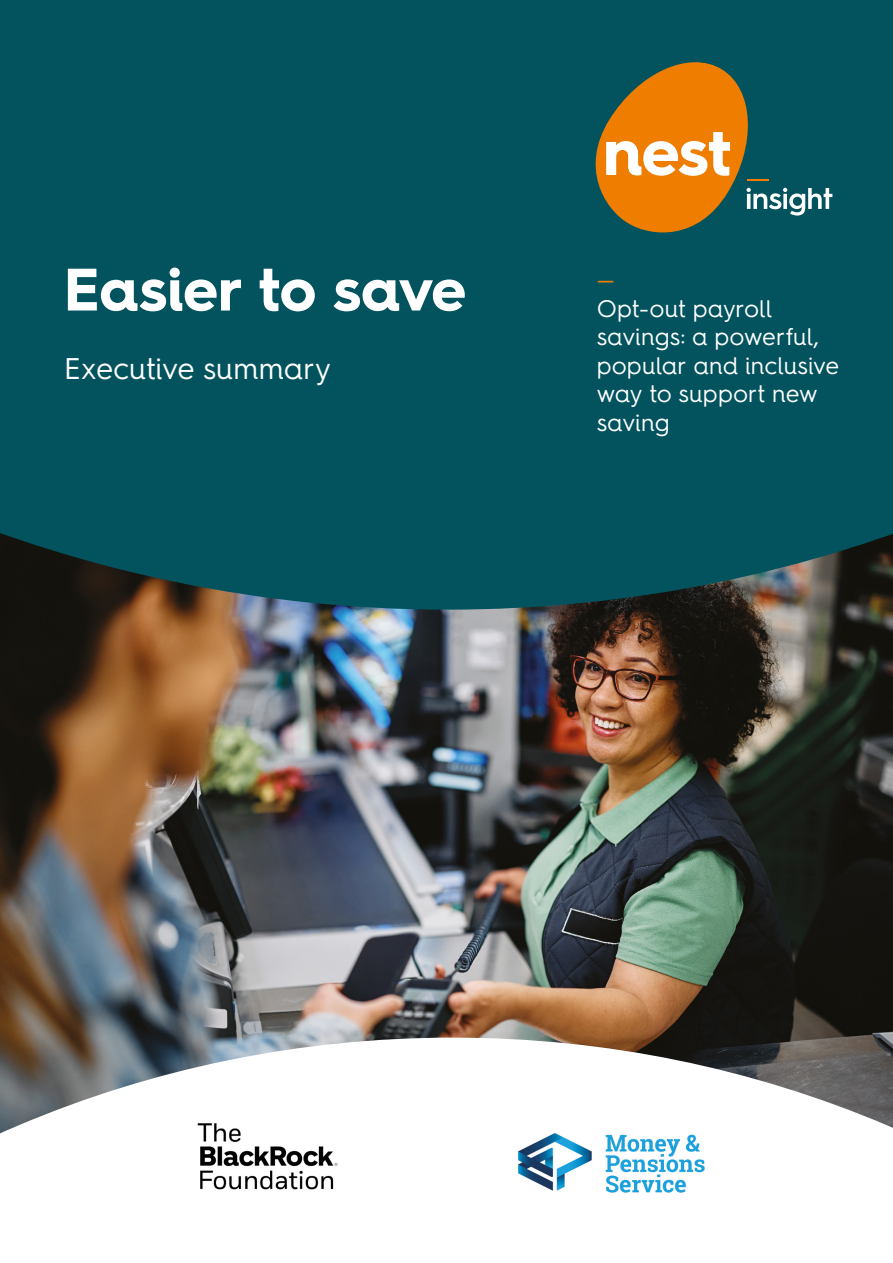
<style>
.page{position:relative;width:893px;height:1263px;background:#fff}
.page>*{position:absolute;margin:0;border:0;box-sizing:border-box;transform-origin:0 0}
.t1{font:700 60px "Hurme Geometric Sans 4";letter-spacing:-.005em;color:#fff}
.t2{font:30px "Hurme Geometric Sans 4";letter-spacing:-.005em;color:#fff}
.t3{font:24px/28.5px "Hurme Geometric Sans 4";letter-spacing:-.005em;color:#fff}
.t4{font:24px "Hurme Geometric Sans 4";color:#ef7d00}
</style>
<div class="page">
<img style="left:0;top:610px;width:893px;height:427px">
<svg style="left:0;top:1037px;width:893px;height:97px"></svg>
<div style="left:0;top:0;width:893px;height:610px;background:#02535e"></div>
<img style="left:511px;top:1124px;width:205px;height:69px">
<svg style="left:596px;top:62px;width:236px;height:170px;background:#7c7444"></svg>
<img style="left:183px;top:1105px;width:165px;height:85px">
<h1 class="t1" style="left:64px;top:247px;width:404px">Easier to save</h1>
<p class="t2" style="left:64px;top:348px;width:269px">Executive summary</p>
<p class="t4" style="left:597px;top:263px;width:19px">—</p>
<p class="t3" style="left:597px;top:293px;width:244px">Opt-out payroll savings: a powerful, popular and inclusive way to support new saving</p>
</div>
